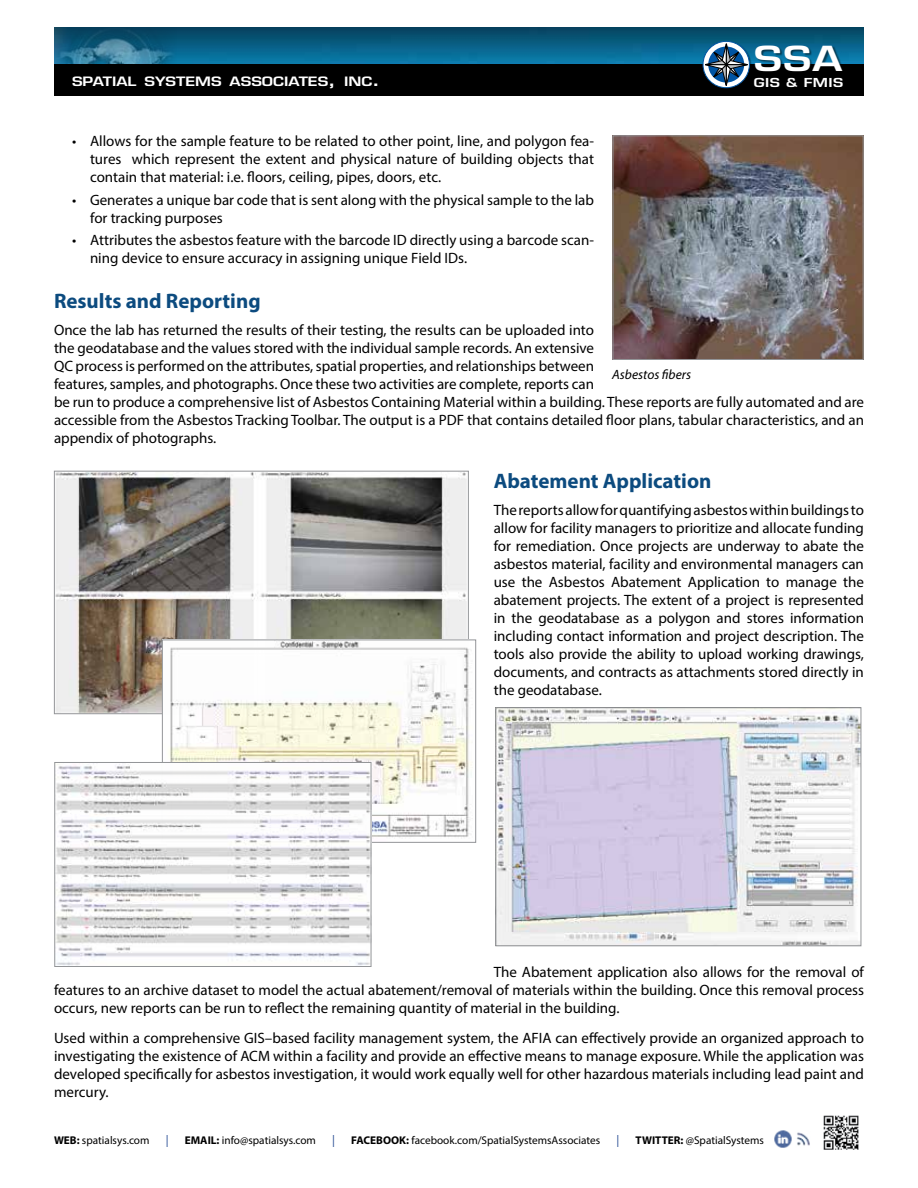
<style>
.page{position:relative;width:918px;height:1188px;background:#fff}
.page>*{position:absolute;margin:0;border:0;box-sizing:border-box;transform-origin:0 0}
.t1{font:600 33.75px "Eurostile LT Std";color:#fff;scale:1.25 1}
.t2{font:700 21px "Myriad Pro";color:#0c4b7f}
.t3{font:15px/18px "Myriad Pro";color:#000;text-align:justify}
.t4{font:italic 13.5px "Myriad Pro";color:#000}
.t5{font:600 12.6px "Eurostile LT Std";color:#fff;scale:1.25 1}
.t6{font:600 12px "Eurostile LT Std";letter-spacing:.025em;color:#fff;scale:1.25 1}
.t7{font:12px "Myriad Pro";color:#284d94}
.t8{font:11.25px "Myriad Pro";color:#000}
.s1{font-size:18px}
.s2{font-weight:700}
</style>
<div class="page">
<img style="left:177px;top:27px;width:687px;height:37px">
<img style="left:54px;top:27px;width:123px;height:37px">
<div style="left:54px;top:64px;width:810px;height:32px;background:#000"></div>
<div style="left:703px;top:41px;width:143px;height:50px;background:#000;opacity:.5"></div>
<div style="left:703px;top:41px;width:47px;height:47px;border:1px solid #0054a3;border-radius:50%"></div>
<svg style="left:705px;top:44px;width:43px;height:42px"></svg>
<img style="left:774px;top:1130px;width:18px;height:18px">
<img style="left:797px;top:1132px;width:13px;height:14px">
<img style="left:823px;top:1115px;width:36px;height:35px">
<img style="left:615px;top:137px;width:247px;height:221px">
<div style="left:613px;top:135px;width:251px;height:225px;border:1px solid #939598"></div>
<img style="left:56px;top:473px;width:411px;height:239px">
<img style="left:164px;top:642px;width:308px;height:199px">
<div style="left:162px;top:640px;width:314px;height:203px;border:1px solid #939598"></div>
<img style="left:56px;top:764px;width:313px;height:201px">
<div style="left:54px;top:762px;width:317px;height:205px;border:1px solid #939598"></div>
<img style="left:497px;top:709px;width:362px;height:235px">
<div style="left:495px;top:707px;width:366px;height:239px;border:1px solid #939598"></div>
<p class="t5" style="left:72px;top:74px;width:248px">SPATIAL SYSTEMS ASSOCIATES<span class="s1">,</span> INC<span class="s1">.</span></p>
<h1 class="t1" style="left:754px;top:38px;width:72px">SSA</h1>
<p class="t6" style="left:754px;top:75px;width:73px">GIS &amp; FMIS</p>
<p class="t3" style="left:90px;top:132px;width:506px;text-indent:-18px">• Allows for the sample feature to be related to other point, line, and polygon fea&shy;tures which represent the extent and physical nature of building objects that contain that material: i.e. floors, ceiling, pipes, doors, etc.</p>
<p class="t3" style="left:90px;top:190px;width:506px;text-indent:-18px">• Generates a unique bar code that is sent along with the physical sample to the lab for tracking purposes</p>
<p class="t3" style="left:90px;top:231px;width:506px;text-indent:-18px">• Attributes the asbestos feature with the barcode ID directly using a barcode scan&shy;ning device to ensure accuracy in assigning unique Field IDs.</p>
<h2 class="t2" style="left:54px;top:287px;width:208px">Results and Reporting</h2>
<p class="t3" style="left:54px;top:321px;width:812px;text-align:left">Once the lab has returned the results of their testing, the results can be uploaded into<br>the geodatabase and the values stored with the individual sample records. An extensive<br>QC process is performed on the attributes, spatial properties, and relationships between<br>features, samples, and photographs. Once these two activities are complete, reports can<br>be run to produce a comprehensive list of Asbestos Containing Material within a building. These reports are fully automated and are accessible from the Asbestos Tracking Toolbar. The output is a PDF that contains detailed floor plans, tabular characteristics, and an appendix of photographs.</p>
<h2 class="t2" style="left:494px;top:467px;width:219px">Abatement Application</h2>
<p class="t3" style="left:494px;top:501px;width:372px">The reports allow for quantifying asbestos within buildings to allow for facility managers to prioritize and allocate funding for remediation. Once projects are underway to abate the asbestos material, facility and environmental managers can use the Asbestos Abatement Application to manage the abatement projects. The extent of a project is represented in the geodatabase as a polygon and stores information including contact information and project description. The tools also provide the ability to upload working drawings, documents, and contracts as attachments stored directly in the geodatabase.</p>
<p class="t4" style="left:612px;top:366px;width:81px">Asbestos fibers</p>
<p class="t3" style="left:54px;top:963px;width:812px;text-indent:440px">The Abatement application also allows for the removal of features to an archive dataset to model the actual abatement/removal of materials within the building. Once this removal process occurs, new reports can be run to reflect the remaining quantity of material in the building.</p>
<p class="t3" style="left:54px;top:1029px;width:812px">Used within a comprehensive GIS–based facility management system, the AFIA can effectively provide an organized approach to investigating the existence of ACM within a facility and provide an effective means to manage exposure. While the application was developed specifically for asbestos investigation, it would work equally well for other hazardous materials including lead paint and mercury.</p>
<p class="t8" style="left:54px;top:1134px;width:97px"><span class="s2">WEB:</span> spatialsys.com</p>
<p class="t7" style="left:166px;top:1133px;width:4px">|</p>
<p class="t8" style="left:185px;top:1134px;width:133px"><span class="s2">EMAIL:</span> info@spatialsys.com</p>
<p class="t7" style="left:332px;top:1133px;width:4px">|</p>
<p class="t8" style="left:351px;top:1134px;width:251px"><span class="s2">FACEBOOK:</span> facebook.com/SpatialSystemsAssociates</p>
<p class="t7" style="left:617px;top:1133px;width:4px">|</p>
<p class="t8" style="left:636px;top:1134px;width:130px"><span class="s2">TWITTER:</span> @SpatialSystems</p>
</div>
